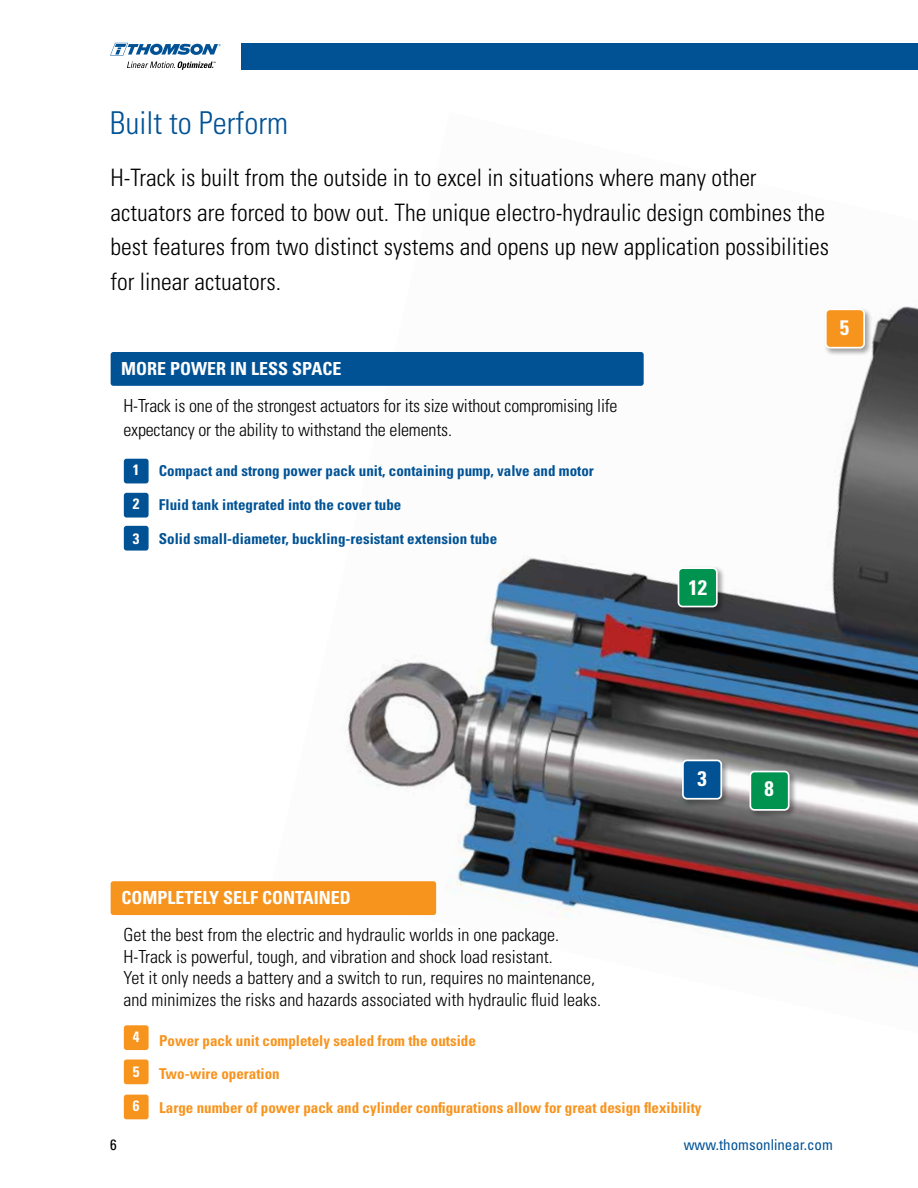
<style>
.page{position:relative;width:918px;height:1188px;background:#fff}
.page>*{position:absolute;margin:0;border:0;box-sizing:border-box;transform-origin:0 0}
.t1{font:300 condensed 31.5px "Univers";color:#005295}
.t2{font:300 condensed 24px/34.5px "Univers";color:#000}
.t3{font:700 condensed 21px "Univers LT Std";color:#fff}
.t4{font:300 condensed 18px/21.6px "Univers";color:#000}
.t5{font:700 condensed 18px "Univers";color:#fff}
.t6{font:700 condensed 15px "Univers";color:#005295}
.t7{font:700 condensed 15px "Univers";color:#f7941e}
.t8{font:condensed 15px "Univers LT Std";color:#005295}
.t9{font:700 condensed 15px "Univers LT Std";color:#fff}
.t10{font:condensed 15px "Univers LT Std";color:#000}
</style>
<div class="page">
<div style="left:242px;top:43px;width:676px;height:27px;background:#005295"></div>
<svg style="left:110px;top:43px;width:111px;height:27px"></svg>
<img style="left:271px;top:306px;width:647px;height:664px">
<div style="left:111px;top:352px;width:533px;height:34px;background:#005295;border-radius:3px"></div>
<svg style="left:123px;top:483px;width:24px;height:66px"></svg>
<div style="left:680px;top:758px;width:50px;height:49px;background:#000;opacity:.35"></div>
<div style="left:683px;top:760px;width:38px;height:39px;background:#005295;border-radius:4px"></div>
<div style="left:682px;top:760px;width:40px;height:40px;border:2px solid #fff;border-radius:4px"></div>
<div style="left:124px;top:459px;width:25px;height:24px;background:#005295;border-radius:3px"></div>
<div style="left:124px;top:493px;width:25px;height:25px;background:#005295;border-radius:3px"></div>
<div style="left:124px;top:526px;width:25px;height:25px;background:#005295;border-radius:3px"></div>
<div style="left:676px;top:566px;width:49px;height:49px;background:#000;opacity:.35"></div>
<div style="left:678px;top:568px;width:39px;height:39px;background:#00924f;border-radius:4px"></div>
<div style="left:678px;top:567px;width:40px;height:40px;border:2px solid #fff;border-radius:4px"></div>
<div style="left:111px;top:881px;width:325px;height:34px;background:#f7941e;border-radius:3px"></div>
<div style="left:124px;top:1025px;width:25px;height:25px;background:#f7941e;border-radius:3px"></div>
<div style="left:124px;top:1060px;width:25px;height:24px;background:#f7941e;border-radius:3px"></div>
<div style="left:124px;top:1095px;width:25px;height:24px;background:#f7941e;border-radius:3px"></div>
<div style="left:748px;top:769px;width:49px;height:49px;background:#000;opacity:.35"></div>
<div style="left:750px;top:772px;width:39px;height:38px;background:#00924f;border-radius:4px"></div>
<div style="left:749px;top:771px;width:41px;height:40px;border:2px solid #fff;border-radius:4px"></div>
<div style="left:823px;top:307px;width:49px;height:49px;background:#000;opacity:.35"></div>
<div style="left:826px;top:309px;width:38px;height:39px;background:#f7941e;border-radius:4px"></div>
<div style="left:825px;top:308px;width:40px;height:41px;border:2px solid #fff;border-radius:4px"></div>
<h1 class="t1" style="left:110px;top:104px;width:180px">Built to Perform</h1>
<p class="t2" style="left:111px;top:160px;width:720px">H-Track is built from the outside in to excel in situations where many other actuators are forced to bow out. The unique electro-hydraulic design combines the best features from two distinct systems and opens up new application possibilities for linear actuators.</p>
<p class="t5" style="left:121px;top:358px;width:222px">MORE POWER IN LESS SPACE</p>
<p class="t4" style="left:123px;top:394px;width:496px;line-height:24px">H-Track is one of the strongest actuators for its size without compromising life expectancy or the ability to withstand the elements.</p>
<p class="t6" style="left:159px;top:461px;width:436px">Compact and strong power pack unit, containing pump, valve and motor</p>
<p class="t6" style="left:159px;top:495px;width:244px">Fluid tank integrated into the cover tube</p>
<p class="t9" style="left:132px;top:529px;width:8px">3</p>
<p class="t6" style="left:159px;top:529px;width:340px">Solid small-diameter, buckling-resistant extension tube</p>
<p class="t9" style="left:133px;top:460px;width:8px">1</p>
<p class="t9" style="left:133px;top:494px;width:8px">2</p>
<p class="t3" style="left:840px;top:315px;width:11px">5</p>
<p class="t3" style="left:688px;top:575px;width:20px">12</p>
<p class="t3" style="left:698px;top:766px;width:11px">3</p>
<p class="t5" style="left:121px;top:887px;width:231px">COMPLETELY SELF CONTAINED</p>
<p class="t4" style="left:124px;top:924px;width:479px">Get the best from the electric and hydraulic worlds in one package.<br>H-Track is powerful, tough, and vibration and shock load resistant.<br>Yet it only needs a battery and a switch to run, requires no maintenance, and minimizes the risks and hazards associated with hydraulic fluid leaks.</p>
<p class="t9" style="left:132px;top:1031px;width:8px">4</p>
<p class="t7" style="left:159px;top:1031px;width:318px">Power pack unit completely sealed from the outside</p>
<p class="t9" style="left:132px;top:1064px;width:8px">5</p>
<p class="t7" style="left:159px;top:1065px;width:122px">Two-wire operation</p>
<p class="t9" style="left:132px;top:1098px;width:8px">6</p>
<p class="t7" style="left:159px;top:1099px;width:544px">Large number of power pack and cylinder configurations allow for great design flexibility</p>
<p class="t9" style="left:133px;top:1028px;width:8px">4</p>
<p class="t9" style="left:133px;top:1062px;width:8px">5</p>
<p class="t9" style="left:133px;top:1096px;width:8px">6</p>
<p class="t3" style="left:764px;top:776px;width:11px">8</p>
<p class="t10" style="left:110px;top:1135px;width:8px">6</p>
<p class="t8" style="left:684px;top:1135px;width:151px">www.thomsonlinear.com</p>
</div>
